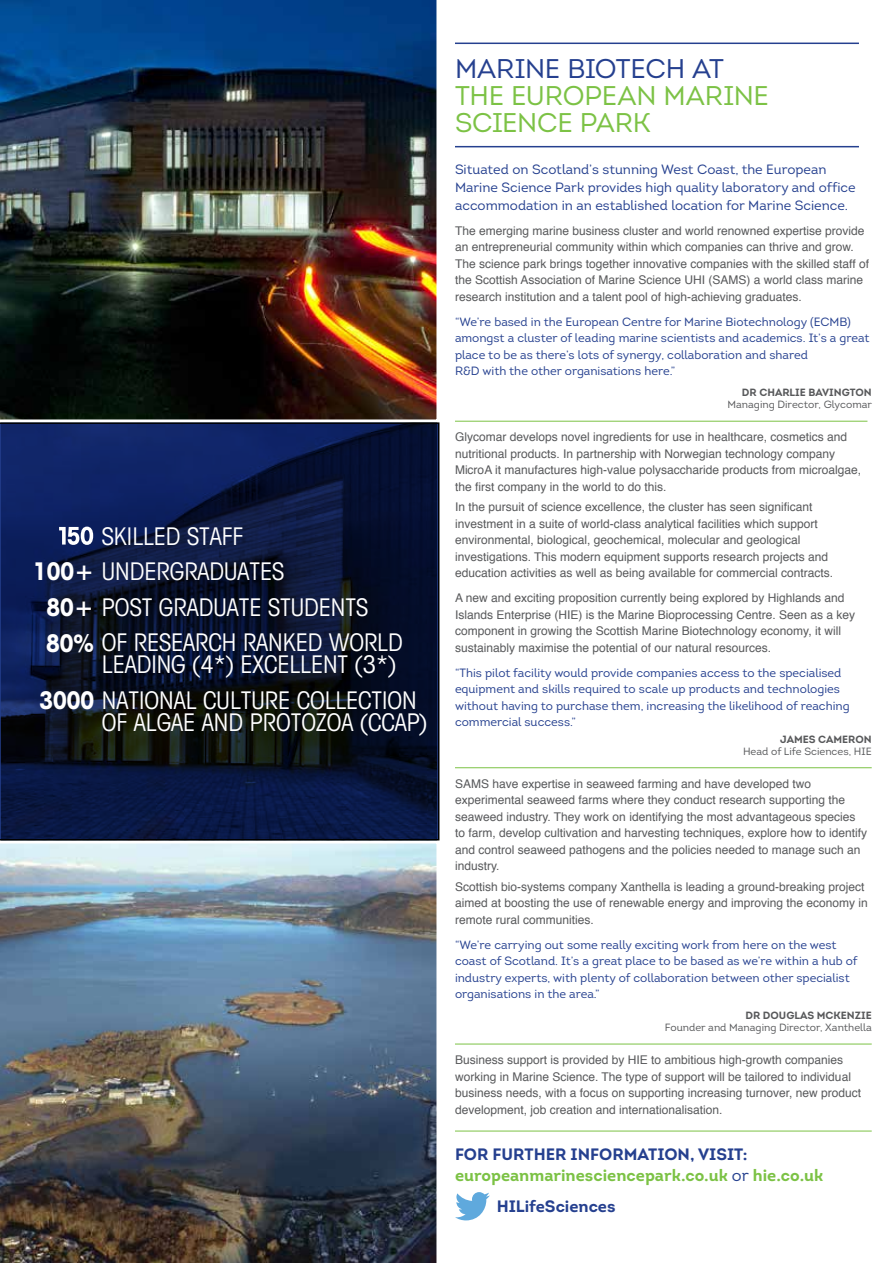
<style>
.page{position:relative;width:893px;height:1263px;background:#fff}
.page>*{position:absolute;margin:0;border:0;box-sizing:border-box;transform-origin:0 0}
.t1{font:27px/27px "Intro";letter-spacing:-.005em;color:#7cc245}
.t2{font:27px "Intro";letter-spacing:-.01em;color:#25408f}
.t3{font:condensed 24.3px/22.5px "Avant Garde IT Cby BT";color:#fff}
.t4{font:700 16.5px/21px "Intro";color:#7cc245}
.t5{font:700 16.5px "Intro";color:#25408f}
.t6{font:13.5px/18px "Intro";color:#25408f}
.t7{font:12px/16.5px "Helvetica";color:#58595b}
.t8{font:12px/16.5px "Intro";color:#25408f}
.t9{font:10.5px "Intro";color:#58595b}
.t10{font:700 10.5px "Intro";color:#58595b}
.s1{font-weight:700}
.s2{color:#25408f}
.s3{font-weight:400;color:#25408f}
</style>
<div class="page">
<hr style="left:455px;top:43px;width:404px;height:1px;background:#25408f">
<hr style="left:455px;top:146px;width:404px;height:1px;background:#25408f">
<hr style="left:455px;top:421px;width:412px;height:1px;background:#7cc245">
<hr style="left:455px;top:767px;width:417px;height:1px;background:#7cc245">
<hr style="left:455px;top:1044px;width:417px;height:1px;background:#7cc245">
<hr style="left:455px;top:1131px;width:417px;height:1px;background:#7cc245">
<img style="left:0;top:0;width:437px;height:420px">
<img style="left:0;top:840px;width:439px;height:423px">
<svg style="left:0;top:422px;width:439px;height:418px;background:#0a1638"></svg>
<svg style="left:59px;top:527px;width:34px;height:18px"></svg>
<svg style="left:455px;top:1192px;width:35px;height:28px"></svg>
<h2 class="t3" style="left:102px;top:524px;width:143px">SKILLED STAFF</h2>
<h2 class="t3" style="left:33px;top:560px;width:253px"><span class="s1">100+</span> UNDERGRADUATES</h2>
<h2 class="t3" style="left:46px;top:590px;width:358px;line-height:34.8px"><span class="s1">80+</span> POST GRADUATE STUDENTS<br><span class="s1">80%</span> OF RESEARCH RANKED WORLD</h2>
<h2 class="t3" style="left:102px;top:653px;width:296px">LEADING (4*) EXCELLENT (3*)</h2>
<h2 class="t3" style="left:102px;top:689px;width:327px;text-indent:-62px"><span class="s1">3000</span> NATIONAL CULTURE COLLECTION<br>OF ALGAE AND PROTOZOA (CCAP)</h2>
<h1 class="t2" style="left:455px;top:52px;width:271px">MARINE BIOTECH AT</h1>
<h1 class="t1" style="left:455px;top:82px;width:315px">THE EUROPEAN MARINE<br>SCIENCE PARK</h1>
<p class="t6" style="left:455px;top:160px;width:402px">Situated on Scotland’s stunning West Coast, the European<br>Marine Science Park provides high quality laboratory and office accommodation in an established location for Marine Science.</p>
<p class="t7" style="left:455px;top:223px;width:416px">The emerging marine business cluster and world renowned expertise provide an entrepreneurial community within which companies can thrive and grow.<br>The science park brings together innovative companies with the skilled staff of the Scottish Association of Marine Science UHI (SAMS) a world class marine research institution and a talent pool of high-achieving graduates.</p>
<p class="t8" style="left:455px;top:313px;width:416px">“We’re based in the European Centre for Marine Biotechnology (ECMB) amongst a cluster of leading marine scientists and academics. It’s a great place to be as there’s lots of synergy, collaboration and shared<br>R&amp;D with the other organisations here.”</p>
<p class="t10" style="left:742px;top:386px;width:131px">DR CHARLIE BAVINGTON</p>
<p class="t9" style="left:728px;top:398px;width:146px">Managing Director, Glycomar</p>
<p class="t7" style="left:455px;top:429px;width:408px">Glycomar develops novel ingredients for use in healthcare, cosmetics and nutritional products. In partnership with Norwegian technology company MicroA it manufactures high-value polysaccharide products from microalgae, the first company in the world to do this.</p>
<p class="t7" style="left:455px;top:499px;width:380px">In the pursuit of science excellence, the cluster has seen significant investment in a suite of world-class analytical facilities which support environmental, biological, geochemical, molecular and geological investigations. This modern equipment supports research projects and education activities as well as being available for commercial contracts.</p>
<p class="t7" style="left:455px;top:590px;width:402px">A new and exciting proposition currently being explored by Highlands and Islands Enterprise (HIE) is the Marine Bioprocessing Centre. Seen as a key component in growing the Scottish Marine Biotechnology economy, it will sustainably maximise the potential of our natural resources.</p>
<p class="t8" style="left:455px;top:665px;width:396px">“This pilot facility would provide companies access to the specialised equipment and skills required to scale up products and technologies without having to purchase them, increasing the likelihood of reaching commercial success.”</p>
<p class="t10" style="left:780px;top:732px;width:93px">JAMES CAMERON</p>
<p class="t9" style="left:743px;top:745px;width:130px">Head of Life Sciences, HIE</p>
<p class="t7" style="left:455px;top:776px;width:414px">SAMS have expertise in seaweed farming and have developed two experimental seaweed farms where they conduct research supporting the seaweed industry. They work on identifying the most advantageous species to farm, develop cultivation and harvesting techniques, explore how to identify and control seaweed pathogens and the policies needed to manage such an industry.</p>
<p class="t7" style="left:455px;top:879px;width:414px">Scottish bio-systems company Xanthella is leading a ground-breaking project aimed at boosting the use of renewable energy and improving the economy in remote rural communities.</p>
<p class="t8" style="left:455px;top:937px;width:404px">“We’re carrying out some really exciting work from here on the west coast of Scotland. It’s a great place to be based as we’re within a hub of industry experts, with plenty of collaboration between other specialist organisations in the area.”</p>
<p class="t10" style="left:745px;top:1008px;width:128px">DR DOUGLAS MCKENZIE</p>
<p class="t9" style="left:665px;top:1021px;width:208px">Founder and Managing Director, Xanthella</p>
<p class="t7" style="left:455px;top:1052px;width:408px">Business support is provided by HIE to ambitious high-growth companies working in Marine Science. The type of support will be tailored to individual business needs, with a focus on supporting increasing turnover, new product development, job creation and internationalisation.</p>
<h3 class="t4" style="left:455px;top:1143px;width:370px"><span class="s2">FOR FURTHER INFORMATION, VISIT: </span>europeanmarinesciencepark.co.uk <span class="s3">or</span> hie.co.uk</h3>
<h3 class="t5" style="left:497px;top:1196px;width:120px">HILifeSciences</h3>
</div>
